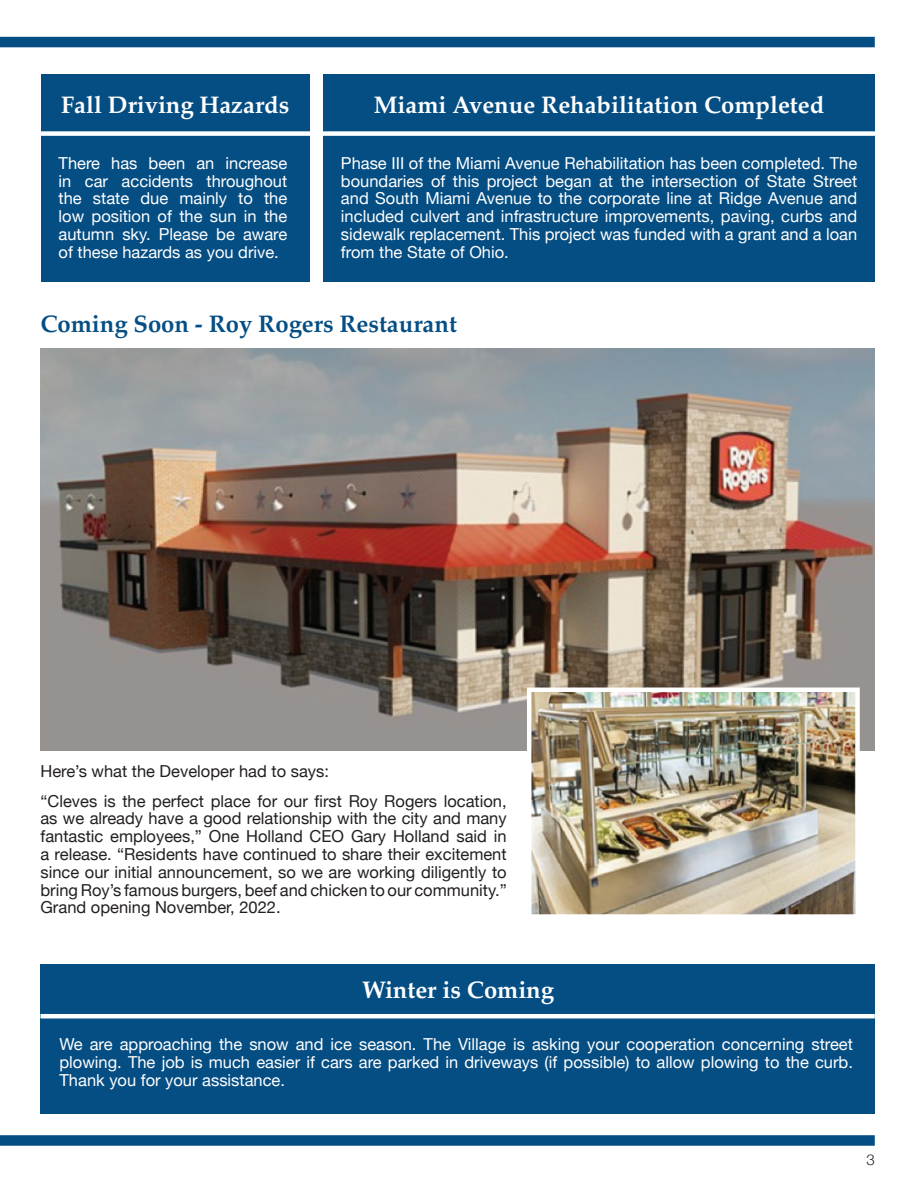
<style>
.page{position:relative;width:918px;height:1188px;background:#fff}
.page>*{position:absolute;margin:0;border:0;box-sizing:border-box;transform-origin:0 0}
.t1{font:700 24px "Palatino";color:#fff}
.t2{font:700 24px "Palatino";color:#054e84}
.t3{font:16.5px/17.9px "Helvetica Neue";color:#fff;text-align:justify}
.t4{font:16.5px/17.9px "Helvetica Neue";color:#231f20}
.t5{font:300 15px "Helvetica Neue";color:#231f20}
</style>
<div class="page">
<div style="left:0;top:37px;width:875px;height:10px;background:#054e84"></div>
<div style="left:0;top:1135px;width:875px;height:11px;background:#054e84"></div>
<div style="left:323px;top:74px;width:552px;height:208px;background:#054e84"></div>
<div style="left:41px;top:74px;width:269px;height:208px;background:#054e84"></div>
<div style="left:41px;top:131px;width:838px;height:5px;background:#fff"></div>
<div style="left:40px;top:964px;width:835px;height:149px;background:#054e84"></div>
<hr style="left:40px;top:1014px;width:835px;height:4px;background:#fff">
<img style="left:40px;top:349px;width:835px;height:401px">
<img style="left:532px;top:693px;width:323px;height:221px">
<div style="left:527px;top:688px;width:333px;height:231px;border:4px solid #fff"></div>
<h1 class="t1" style="left:61px;top:85px;width:230px">Fall Driving Hazards</h1>
<p class="t3" style="left:59px;top:155px;width:230px">There has been an increase in car accidents throughout the state due mainly to the low position of the sun in the autumn sky. Please be aware of these hazards as you drive.</p>
<h1 class="t1" style="left:374px;top:85px;width:452px">Miami Avenue Rehabilitation Completed</h1>
<p class="t3" style="left:341px;top:155px;width:518px">Phase III of the Miami Avenue Rehabilitation has been completed. The boundaries of this project began at the intersection of State Street and South Miami Avenue to the corporate line at Ridge Avenue and included culvert and infrastructure improvements, paving, curbs and sidewalk replacement. This project was funded with a grant and a loan from the State of Ohio.</p>
<h1 class="t2" style="left:40px;top:303px;width:418px">Coming Soon - Roy Rogers Restaurant</h1>
<p class="t4" style="left:40px;top:757px;width:468px;line-height:29.8px">Here’s what the Developer had to says:<br>“Cleves is the perfect place for our first Roy Rogers location,</p>
<p class="t4" style="left:40px;top:811px;width:468px;text-align:justify">as we already have a good relationship with the city and many fantastic employees,” One Holland CEO Gary Holland said in a release. “Residents have continued to share their excitement since our initial announcement, so we are working diligently to bring Roy’s famous burgers, beef and chicken to our community.” Grand opening November, 2022.</p>
<h1 class="t1" style="left:362px;top:969px;width:193px">Winter is Coming</h1>
<p class="t3" style="left:60px;top:1036px;width:795px">We are approaching the snow and ice season. The Village is asking your cooperation concerning street plowing. The job is much easier if cars are parked in driveways (if possible) to allow plowing to the curb.<br>Thank you for your assistance.</p>
<p class="t5" style="left:866px;top:1147px;width:10px">3</p>
</div>
